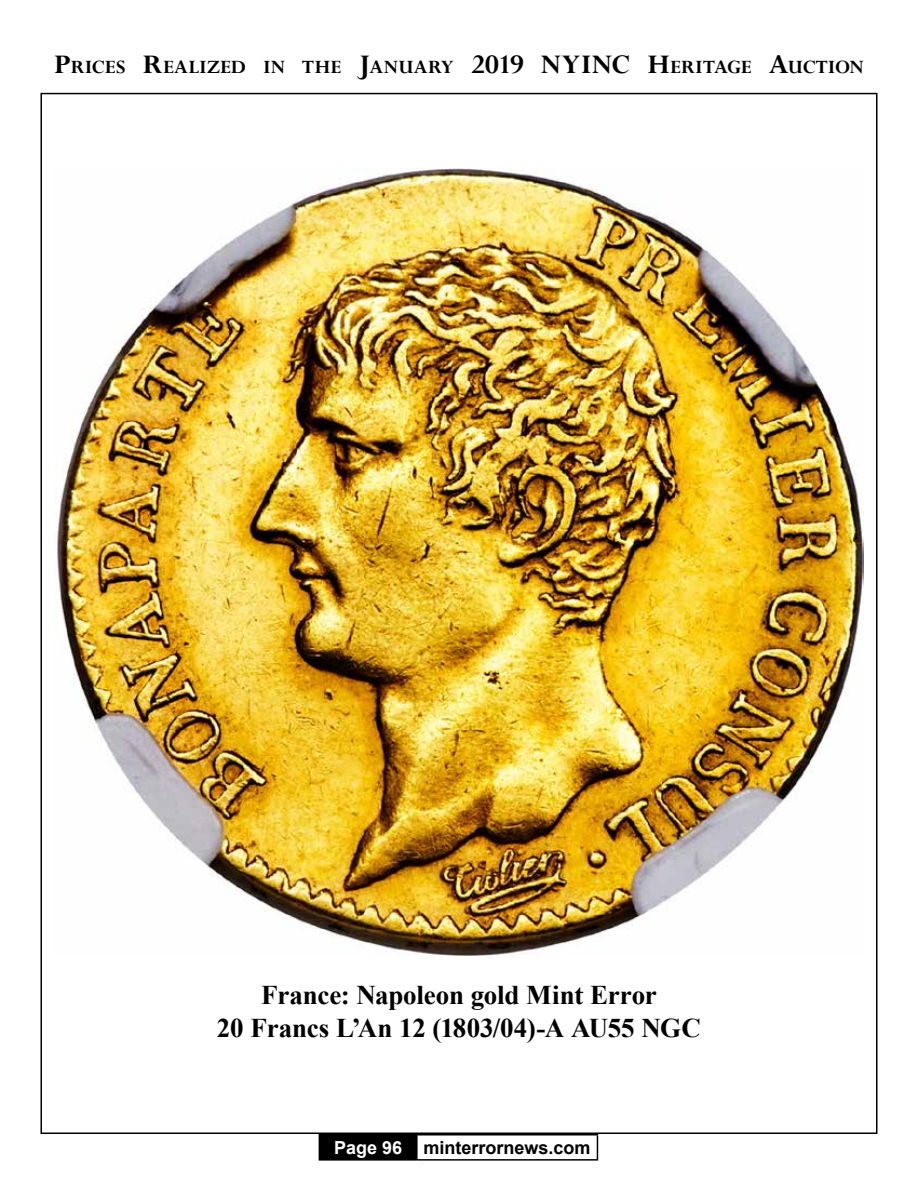
<style>
.page{position:relative;width:918px;height:1188px;background:#fff}
.page>*{position:absolute;margin:0;border:0;box-sizing:border-box;transform-origin:0 0}
.t1{font:700 27px/32.4px "Times New Roman";letter-spacing:-.005em;color:#000;text-align:center}
.t2{font:700 21px "Perpetua";letter-spacing:.01em;color:#000}
.t3{font:700 18px "Arial";color:#000}
.s1{font-size:30px}
.s2{color:#fff}
</style>
<div class="page">
<div style="left:319px;top:1135px;width:98px;height:25px;background:#000"></div>
<hr style="left:319px;top:1134px;width:98px;height:2px;background:#000">
<hr style="left:417px;top:1134px;width:181px;height:2px;background:#000">
<hr style="left:416px;top:1136px;width:2px;height:23px;background:#000">
<svg style="left:597px;top:1136px;width:1px;height:23px"></svg>
<hr style="left:319px;top:1159px;width:98px;height:2px;background:#000">
<hr style="left:417px;top:1159px;width:181px;height:2px;background:#000">
<img style="left:54px;top:169px;width:810px;height:786px">
<p class="t2" style="left:54px;top:54px;width:506px"><span class="s1">P</span>RICES <span class="s1">R</span>EALIZED IN THE <span class="s1">J</span>ANUARY <span class="s1">2019 NYIN</span></p>
<p class="t2" style="left:612px;top:54px;width:254px"><span class="s1">C H</span>ERITAGE <span class="s1">A</span>UCTION</p>
<p class="t1" style="left:217px;top:978px;width:486px">France: Napoleon gold Mint Error<br>20 Francs L’An 12 (1803/04)-A AU55 NGC</p>
<p class="t3" style="left:334px;top:1136px;width:258px"><span class="s2">Page 96</span> minterrornews.com</p>
</div>
